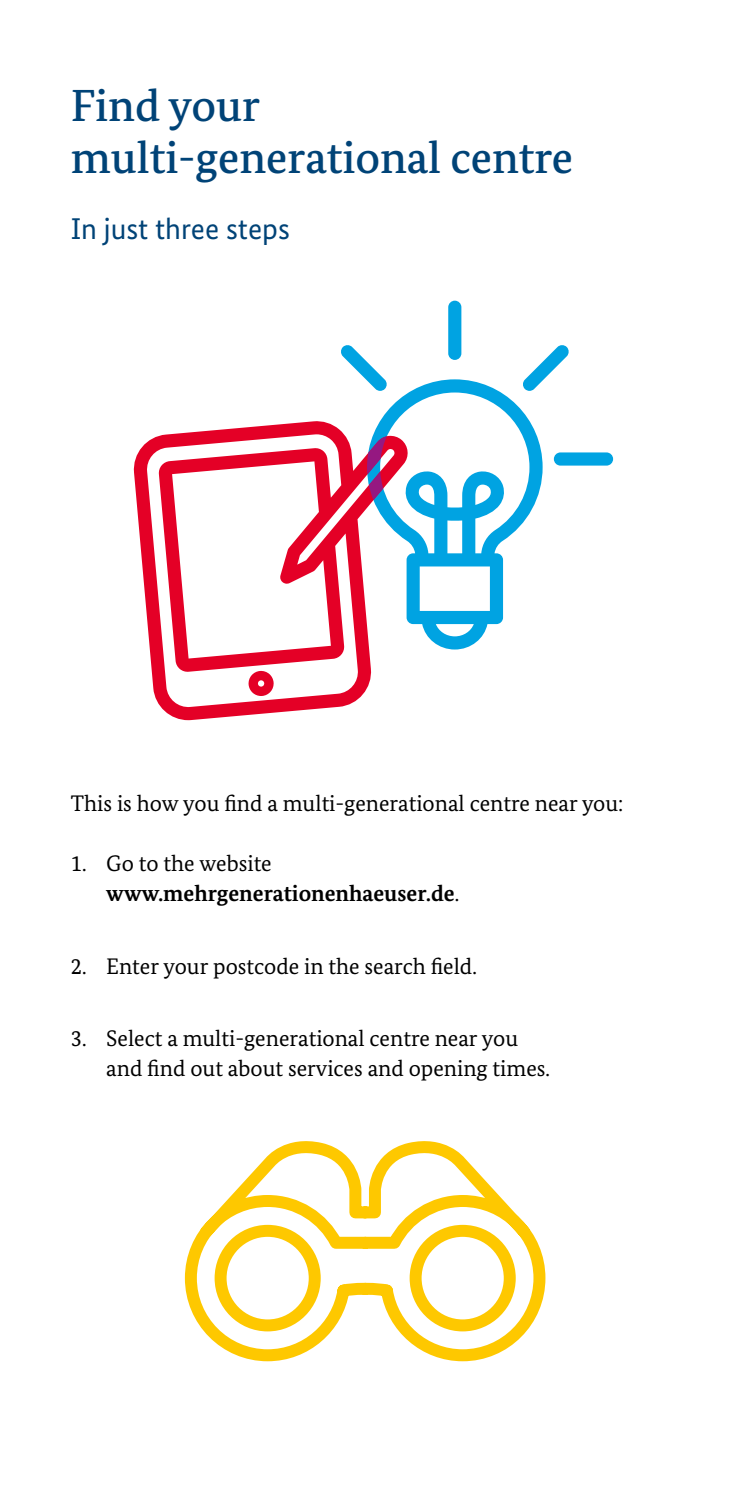
<style>
.page{position:relative;width:730px;height:1489px;background:#fff}
.page>*{position:absolute;margin:0;border:0;box-sizing:border-box;transform-origin:0 0}
.Überschriften_H1{font:500 45px/52.5px "Bundes Serif";color:#004377}
.Überschriften_H2{font:30px "Bundes Sans";color:#004377}
.Grundtext_Grundtext{font:22.5px/30px "Bundes Serif";color:#000}
.t1{font:700 22.5px/30px "Bundes Serif";color:#000}
.s1{font-weight:400}
</style>
<div class="page">
<svg style="left:341px;top:301px;width:272px;height:348px"></svg>
<svg style="left:134px;top:420px;width:276px;height:300px"></svg>
<svg style="left:248px;top:670px;width:26px;height:26px"></svg>
<svg style="left:367px;top:436px;width:20px;height:64px"></svg>
<svg style="left:185px;top:1141px;width:360px;height:220px"></svg>
<h1 class="Überschriften_H1" style="left:71px;top:78px;width:504px">Find your multi-generational centre</h1>
<h2 class="Überschriften_H2" style="left:71px;top:210px;width:221px">In just three steps</h2>
<p class="Grundtext_Grundtext" style="left:71px;top:788px;width:554px">This is how you find a multi-generational centre near you:</p>
<p class="t1" style="left:106px;top:848px;width:354px;text-indent:-35px"><span class="s1">1. Go to the website </span>www.mehrgenerationenhaeuser.de<span class="s1">.</span></p>
<p class="Grundtext_Grundtext" style="left:71px;top:950px;width:407px">2. Enter your postcode in the search field.</p>
<p class="Grundtext_Grundtext" style="left:106px;top:1023px;width:445px;text-indent:-35px">3. Select a multi-generational centre near you and find out about services and opening times.</p>
</div>
